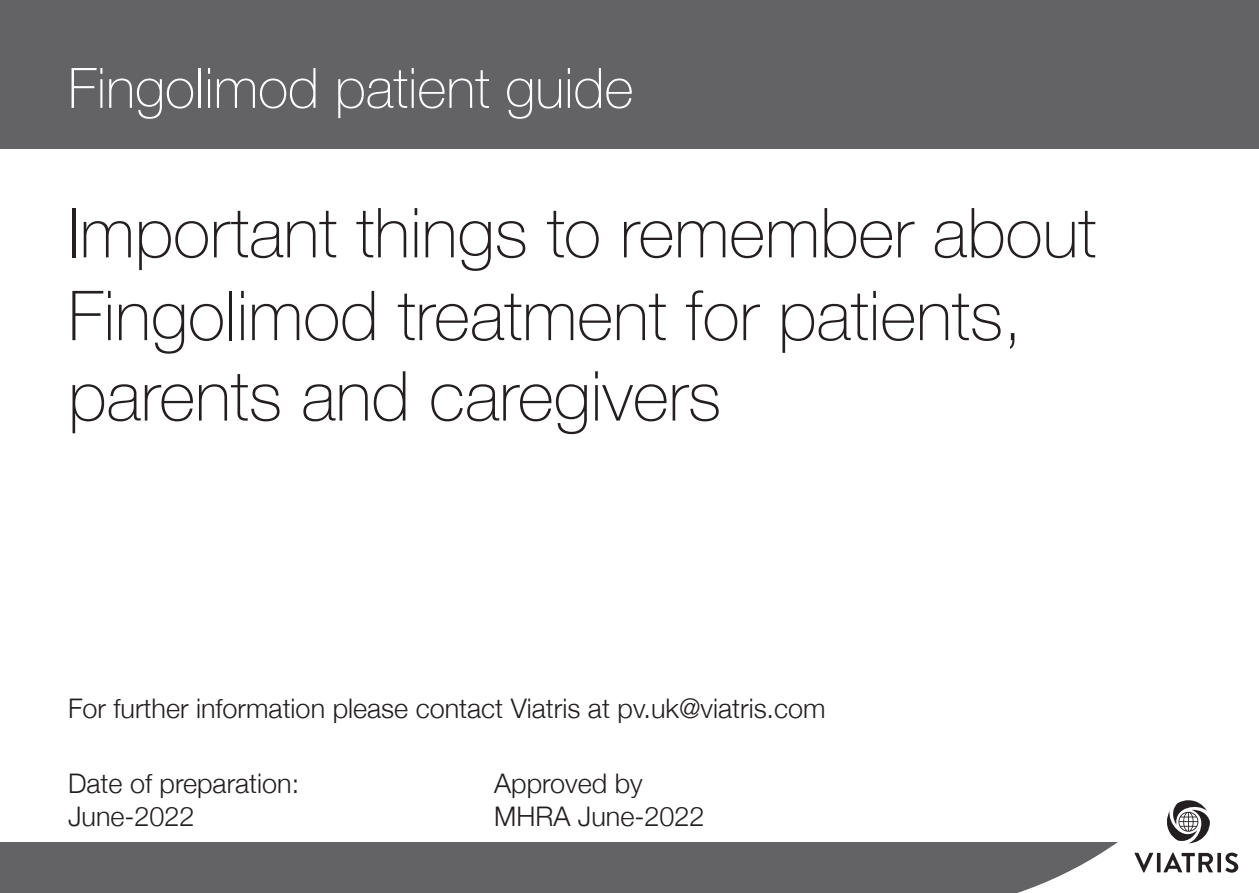
<style>
.page{position:relative;width:1259px;height:893px;background:#fff}
.page>*{position:absolute;margin:0;border:0;box-sizing:border-box;transform-origin:0 0}
.t1{font:100 69px/81.6px "Helvetica Neue";color:#231f20}
.t2{font:100 55.8px "Helvetica Neue";color:#fff}
.t3{font:300 27px "Helvetica Neue";color:#231f20}
</style>
<div class="page">
<div style="left:0;top:843px;width:1259px;height:50px;background:#636366"></div>
<div style="left:0;top:0;width:1259px;height:149px;background:#636366"></div>
<svg style="left:989px;top:842px;width:270px;height:51px;fill:#fff"></svg>
<svg style="left:1134px;top:853px;width:104px;height:20px;background:#a7a6a6"></svg>
<svg style="left:1165px;top:800px;width:45px;height:43px"></svg>
<p class="t2" style="left:68px;top:46px;width:567px">Fingolimod patient guide</p>
<p class="t1" style="left:68px;top:189px;width:1029px">Important things to remember about<br>Fingolimod treatment for patients, parents and caregivers</p>
<p class="t3" style="left:68px;top:686px;width:759px">For further information please contact Viatris at pv.uk@viatris.com</p>
<p class="t3" style="left:68px;top:762px;width:233px">Date of preparation:</p>
<p class="t3" style="left:494px;top:762px;width:150px">Approved by</p>
<p class="t3" style="left:68px;top:794px;width:128px">June-2022</p>
<p class="t3" style="left:494px;top:794px;width:212px">MHRA June-2022</p>
</div>
